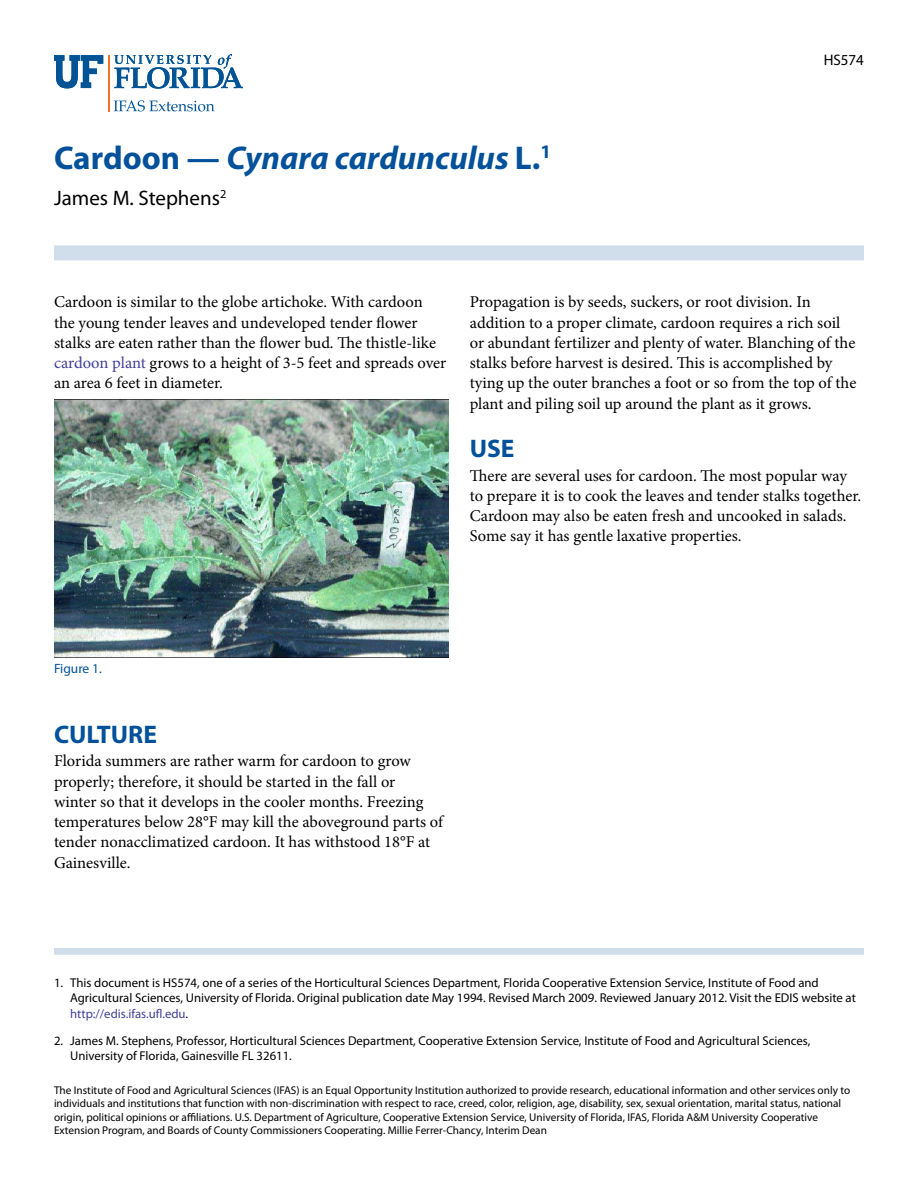
<style>
.page{position:relative;width:918px;height:1188px;background:#fff}
.page>*{position:absolute;margin:0;border:0;box-sizing:border-box;transform-origin:0 0}
.t1{font:italic 700 33px "Myriad Pro";color:#03519a}
.t2{font:700 25.5px "Myriad Pro";color:#03519a}
.t3{font:21px "Myriad Pro";color:#000}
.t4{font:16.5px/20.2px "Minion Pro";letter-spacing:-.005em;color:#000}
.t5{font:15.3px "Myriad Pro";color:#000}
.t6{font:13.5px "Myriad Pro";color:#03519a}
.t7{font:12.75px/15.3px "Myriad Pro";color:#000}
.t8{font:11.25px/13.5px "Myriad Pro";color:#000}
.s1{font-style:normal}
.s2{color:#414099}
</style>
<div class="page">
<hr style="left:108px;top:55px;width:2px;height:56px;background:#f36f21">
<svg style="left:114px;top:54px;width:129px;height:35px"></svg>
<svg style="left:54px;top:55px;width:49px;height:33px"></svg>
<svg style="left:114px;top:100px;width:101px;height:11px"></svg>
<div style="left:54px;top:245px;width:810px;height:15px;background:#d0ddea"></div>
<div style="left:54px;top:948px;width:810px;height:7px;background:#d0ddea"></div>
<img style="left:54px;top:399px;width:394px;height:259px">
<h1 class="t1" style="left:54px;top:136px;width:499px"><span class="s1">Cardoon —</span> Cynara cardunculus <span class="s1">L.</span><sup>1</sup></h1>
<p class="t3" style="left:54px;top:185px;width:174px">James M. Stephens<sup>2</sup></p>
<p class="t5" style="left:824px;top:51px;width:42px">HS574</p>
<p class="t4" style="left:54px;top:292px;width:394px">Cardoon is similar to the globe artichoke. With cardoon the young tender leaves and undeveloped tender flower stalks are eaten rather than the flower bud. The thistle-like <span class="s2">cardoon plant</span> grows to a height of 3-5 feet and spreads over an area 6 feet in diameter.</p>
<p class="t4" style="left:470px;top:292px;width:388px">Propagation is by seeds, suckers, or root division. In addition to a proper climate, cardoon requires a rich soil or abundant fertilizer and plenty of water. Blanching of the stalks before harvest is desired. This is accomplished by tying up the outer branches a foot or so from the top of the plant and piling soil up around the plant as it grows.</p>
<h2 class="t2" style="left:470px;top:432px;width:46px">USE</h2>
<p class="t4" style="left:470px;top:465px;width:393px">There are several uses for cardoon. The most popular way to prepare it is to cook the leaves and tender stalks together.<br>Cardoon may also be eaten fresh and uncooked in salads.<br>Some say it has gentle laxative properties.</p>
<p class="t6" style="left:54px;top:660px;width:49px">Figure 1.</p>
<h2 class="t2" style="left:54px;top:718px;width:105px">CULTURE</h2>
<p class="t4" style="left:54px;top:751px;width:390px">Florida summers are rather warm for cardoon to grow properly; therefore, it should be started in the fall or<br>winter so that it develops in the cooler months. Freezing temperatures below 28°F may kill the aboveground parts of tender nonacclimatized cardoon. It has withstood 18°F at Gainesville.</p>
<p class="t7" style="left:70px;top:975px;width:787px;text-indent:-16px">1. This document is HS574, one of a series of the Horticultural Sciences Department, Florida Cooperative Extension Service, Institute of Food and<br>Agricultural Sciences, University of Florida. Original publication date May 1994. Revised March 2009. Reviewed January 2012. Visit the EDIS website at <span class="s2">http://edis.ifas.ufl.edu</span>.</p>
<p class="t7" style="left:70px;top:1033px;width:742px;text-indent:-16px">2. James M. Stephens, Professor, Horticultural Sciences Department, Cooperative Extension Service, Institute of Food and Agricultural Sciences,<br>University of Florida, Gainesville FL 32611.</p>
<p class="t8" style="left:54px;top:1083px;width:798px">The Institute of Food and Agricultural Sciences (IFAS) is an Equal Opportunity Institution authorized to provide research, educational information and other services only to individuals and institutions that function with non-discrimination with respect to race, creed, color, religion, age, disability, sex, sexual orientation, marital status, national origin, political opinions or affiliations. U.S. Department of Agriculture, Cooperative Extension Service, University of Florida, IFAS, Florida A&amp;M University Cooperative Extension Program, and Boards of County Commissioners Cooperating. Millie Ferrer-Chancy, Interim Dean</p>
</div>
